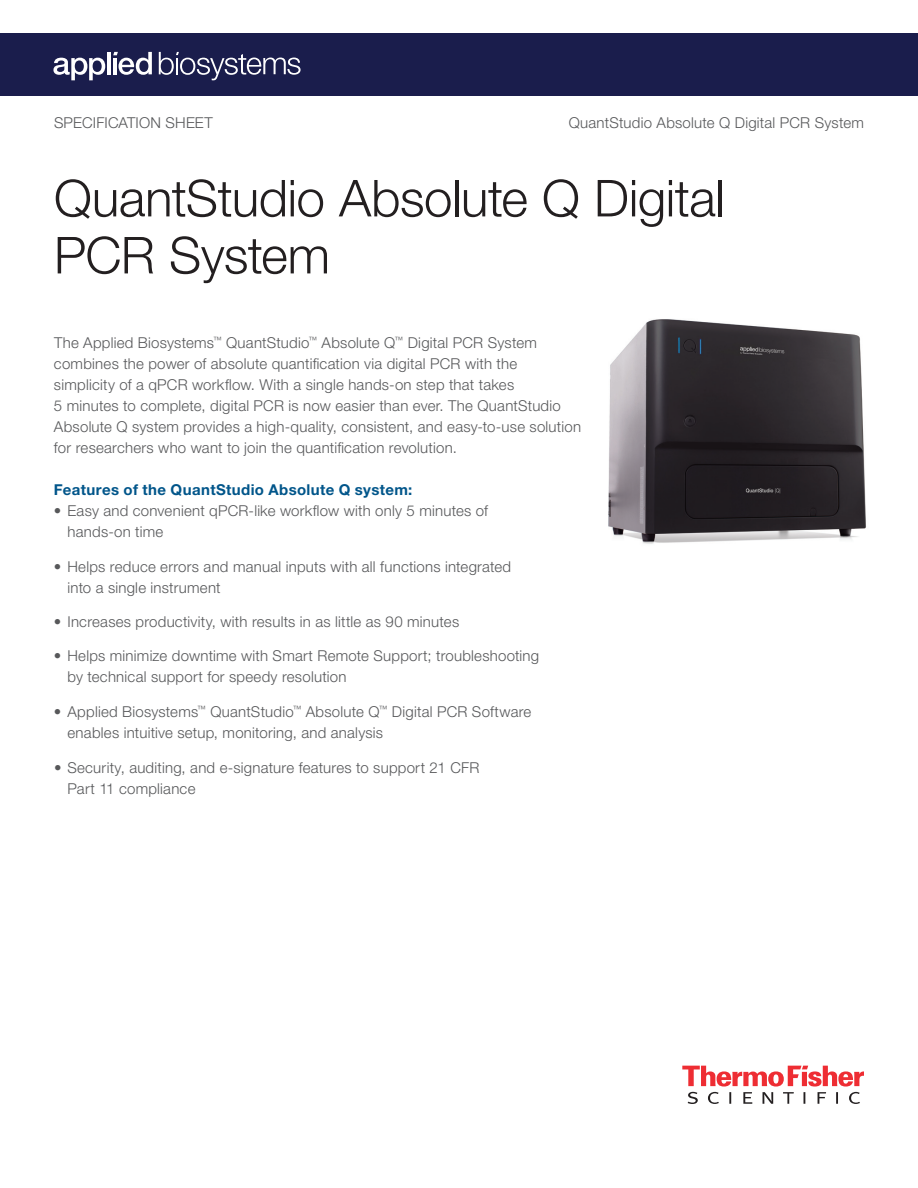
<style>
.page{position:relative;width:918px;height:1188px;background:#fff}
.page>*{position:absolute;margin:0;border:0;box-sizing:border-box;transform-origin:0 0}
.t1{font:300 51px/57px "Helvetica Neue LTW1 G";letter-spacing:-.01em;color:#231f20}
.t2{font:300 15px/21px "Helvetica Neue LTW1 G";letter-spacing:.015em;color:#57585a}
.t3{font:700 15px "Helvetica Neue LTW1 G";letter-spacing:.025em;color:#01558a}
</style>
<div class="page">
<img style="left:608px;top:319px;width:258px;height:225px">
<svg style="left:682px;top:1066px;width:182px;height:38px"></svg>
<div style="left:0;top:33px;width:918px;height:63px;background:#1a1d4c"></div>
<svg style="left:159px;top:52px;width:142px;height:28px"></svg>
<svg style="left:53px;top:58px;width:52px;height:22px"></svg>
<hr style="left:107px;top:52px;width:3px;height:22px;background:#fff">
<svg style="left:113px;top:52px;width:39px;height:23px"></svg>
<p class="t2" style="left:54px;top:112px;width:160px">SPECIFICATION SHEET</p>
<p class="t2" style="left:569px;top:112px;width:297px">QuantStudio Absolute Q Digital PCR System</p>
<h1 class="t1" style="left:54px;top:170px;width:672px">QuantStudio Absolute Q Digital<br>PCR System</h1>
<p class="t2" style="left:54px;top:332px;width:529px">The Applied Biosystems<sup>™</sup> QuantStudio<sup>™</sup> Absolute Q<sup>™</sup> Digital PCR System combines the power of absolute quantification via digital PCR with the simplicity of a qPCR workflow. With a single hands-on step that takes<br>5 minutes to complete, digital PCR is now easier than ever. The QuantStudio Absolute Q system provides a high-quality, consistent, and easy-to-use solution for researchers who want to join the quantification revolution.</p>
<p class="t3" style="left:54px;top:480px;width:360px">Features of the QuantStudio Absolute Q system:</p>
<p class="t2" style="left:67px;top:500px;width:422px;text-indent:-14px">• Easy and convenient qPCR-like workflow with only 5 minutes of hands-on time</p>
<p class="t2" style="left:67px;top:556px;width:445px;text-indent:-14px">• Helps reduce errors and manual inputs with all functions integrated into a single instrument</p>
<p class="t2" style="left:54px;top:611px;width:407px">• Increases productivity, with results in as little as 90 minutes</p>
<p class="t2" style="left:67px;top:646px;width:473px;text-indent:-14px">• Helps minimize downtime with Smart Remote Support; troubleshooting by technical support for speedy resolution</p>
<p class="t2" style="left:68px;top:701px;width:465px;text-indent:-14px">• Applied Biosystems<sup>™</sup> QuantStudio<sup>™</sup> Absolute Q<sup>™</sup> Digital PCR Software enables intuitive setup, monitoring, and analysis</p>
<p class="t2" style="left:68px;top:757px;width:413px;text-indent:-14px">• Security, auditing, and e-signature features to support 21 CFR<br>Part 11 compliance</p>
</div>
